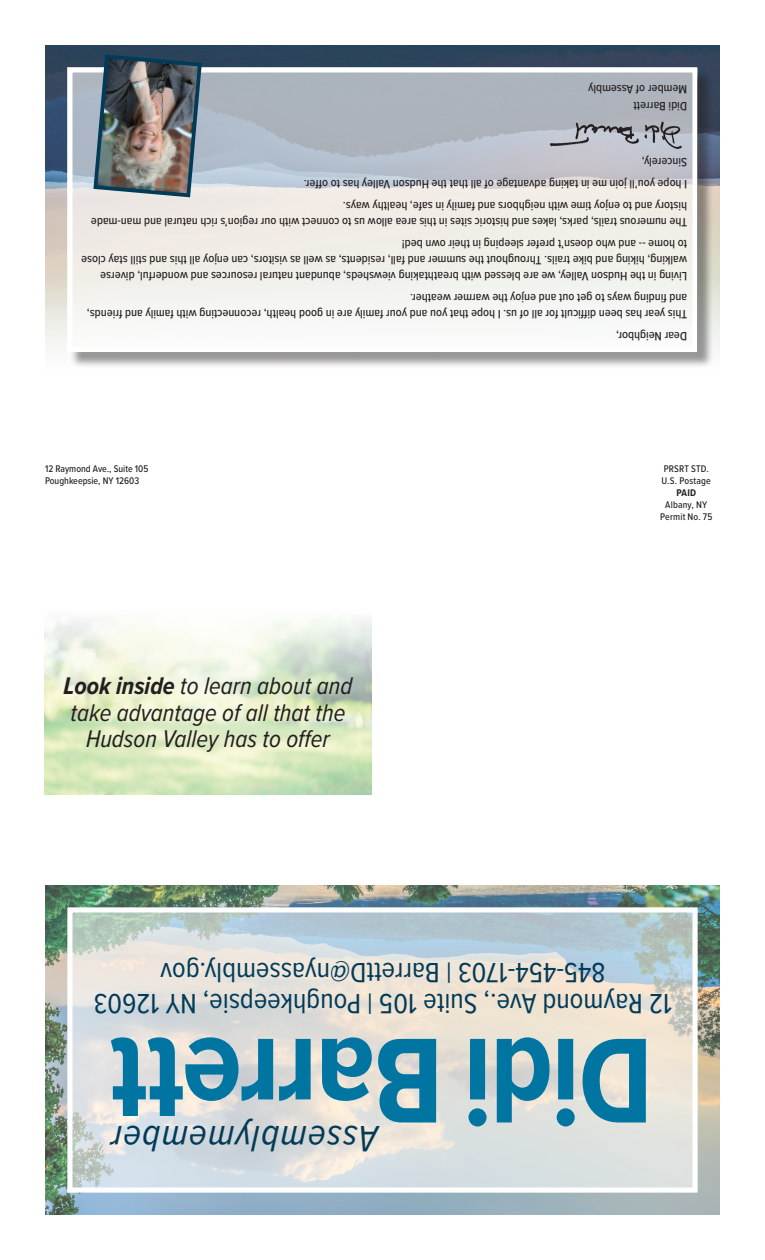
<style>
.page{position:relative;width:765px;height:1260px;background:#fff}
.page>*{position:absolute;margin:0;border:0;box-sizing:border-box;transform-origin:0 0}
.t1{font:700 125.38px "Proxima Nova Cond";letter-spacing:-.015em;color:#0075a2}
.t2{font:italic 38px "Proxima Nova Cond";letter-spacing:.03em;color:#013b58}
.t3{font:28.88px/30.5px "Proxima Nova Cond";color:#013b58;text-align:center}
.t4{font:italic 25px/26.5px "Proxima Nova Cond";color:#231f20;text-align:center}
.t5{font:500 12.5px/21.9px "Proxima Nova Cond";color:#231f20}
.t6{font:500 10px/12px "Proxima Nova Cond";color:#231f20}
.t7{font:700 10px "Proxima Nova Cond";color:#231f20}
.s1{font-weight:700}
</style>
<div class="page">
<img style="left:45px;top:885px;width:675px;height:330px">
<img style="left:45px;top:45px;width:675px;height:303px">
<div style="left:69px;top:69px;width:644px;height:299px;background:#231f20;opacity:.75"></div>
<svg style="left:68px;top:68px;width:630px;height:284px"></svg>
<img style="left:545px;top:116px;width:142px;height:39px">
<svg style="left:74px;top:914px;width:618px;height:272px;background:#dbdcd9"></svg>
<div style="left:68px;top:908px;width:630px;height:284px;border:5px solid #fff"></div>
<img style="left:91px;top:52px;width:113px;height:147px">
<p class="t5" style="left:687px;top:114px;width:100px;line-height:16.2px;rotate:-180deg">Didi Barrett<br>Member of Assembly</p>
<p class="t5" style="left:687px;top:195px;width:385px;rotate:-180deg">I hope you’ll join me in taking advantage of all that the Hudson Valley has to offer.<br>Sincerely,</p>
<p class="t5" style="left:687px;top:231px;width:598px;line-height:16.2px;rotate:-180deg">The numerous trails, parks, lakes and historic sites in this area allow us to connect with our region’s rich natural and man-made history and to enjoy time with neighbors and family in safe, healthy ways.</p>
<p class="t5" style="left:687px;top:269px;width:607px;line-height:16.2px;rotate:-180deg">walking, hiking and bike trails. Throughout the summer and fall, residents, as well as visitors, can enjoy all this and still stay close to home -- and who doesn’t prefer sleeping in their own bed!</p>
<p class="t5" style="left:687px;top:310px;width:588px;rotate:-180deg">and finding ways to get out and enjoy the warmer weather.<br>Living in the Hudson Valley, we are blessed with breathtaking viewsheds, abundant natural resources and wonderful, diverse</p>
<p class="t5" style="left:687px;top:348px;width:602px;rotate:-180deg">Dear Neighbor,<br>This year has been difficult for all of us. I hope that you and your family are in good health, reconnecting with family and friends,</p>
<p class="t6" style="left:45px;top:462px;width:105px">12 Raymond Ave., Suite 105<br>Poughkeepsie, NY 12603</p>
<p class="t6" style="left:662px;top:462px;width:51px">PRSRT STD.<br>U.S. Postage</p>
<p class="t7" style="left:676px;top:485px;width:21px">PAID</p>
<p class="t6" style="left:660px;top:498px;width:54px;text-align:center">Albany, NY<br>Permit No. 75</p>
<h3 class="t4" style="left:64px;top:672px;width:290px"><span class="s1">Look inside</span> to learn about and take advantage of all that the<br>Hudson Valley has to offer</h3>
<h3 class="t3" style="left:672px;top:1020px;width:580px;rotate:-180deg">12 Raymond Ave., Suite 105 | Poughkeepsie, NY 12603<br>845-454-1703 | BarrettD@nyassembly.gov</h3>
<h1 class="t1" style="left:653px;top:1173px;width:545px;rotate:-180deg">Didi Barrett</h1>
<h2 class="t2" style="left:378px;top:1166px;width:269px;rotate:-180deg">Assemblymember</h2>
</div>
